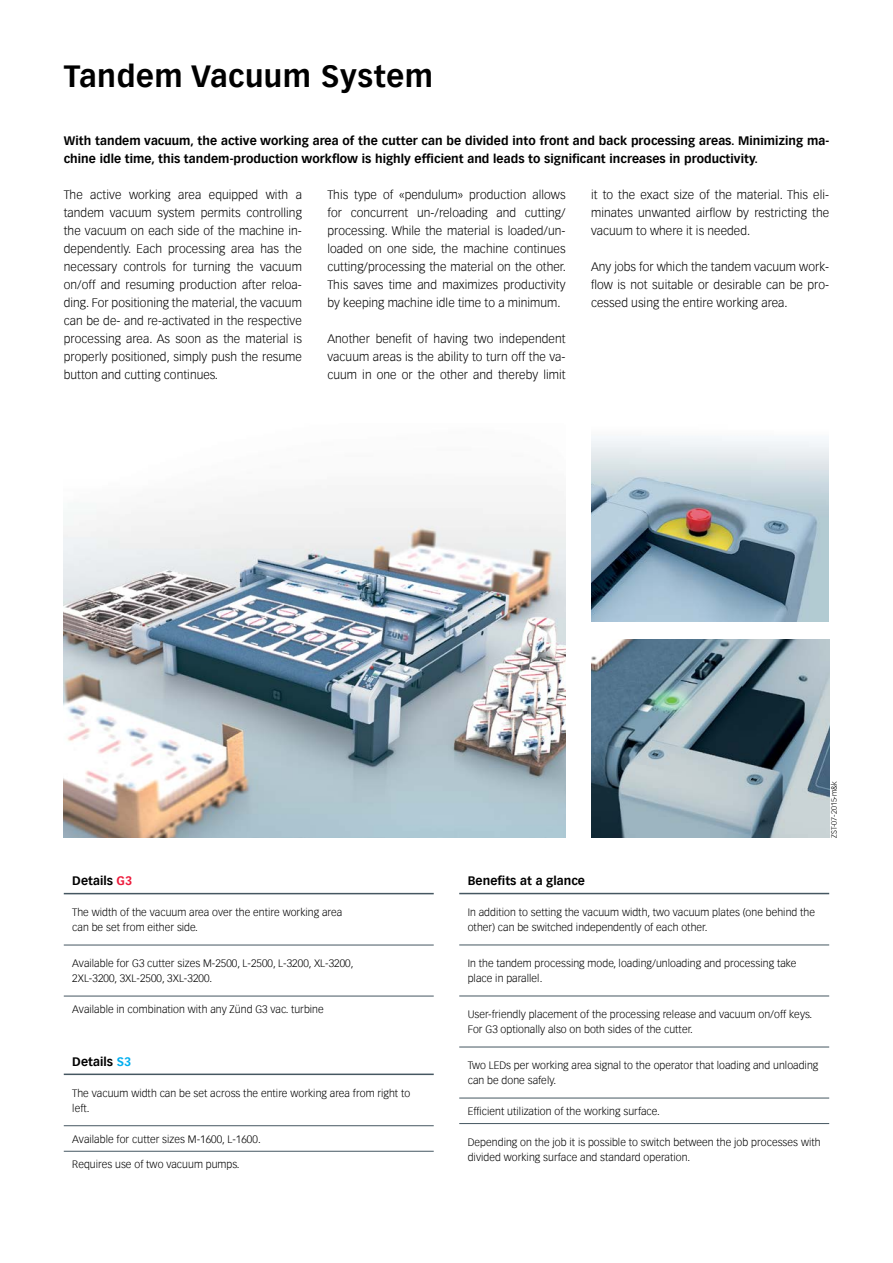
<style>
.page{position:relative;width:893px;height:1263px;background:#fff}
.page>*{position:absolute;margin:0;border:0;box-sizing:border-box;transform-origin:0 0}
.t1{font:700 30px "Vectora Com";letter-spacing:.02em;color:#000}
.t2{font:300 12px/18px "Vectora Com";letter-spacing:.005em;color:#000;text-align:justify}
.t3{font:700 12px/18px "Vectora Com";letter-spacing:.005em;color:#000}
.t4{font:300 10.5px/15px "Vectora Com";letter-spacing:.005em;color:#000}
.t5{font:300 7.5px "Vectora Com";letter-spacing:.005em;color:#000}
.s1{color:#ed1a3b}
.s2{color:#00aeef}
</style>
<div class="page">
<img style="left:64px;top:494px;width:502px;height:344px">
<img style="left:591px;top:640px;width:238px;height:198px">
<img style="left:591px;top:436px;width:238px;height:186px">
<hr style="left:459px;top:893px;width:370px;height:1px;background:#455761">
<hr style="left:459px;top:944px;width:370px;height:1px;background:#455761">
<hr style="left:459px;top:995px;width:370px;height:1px;background:#455761">
<hr style="left:459px;top:1047px;width:370px;height:1px;background:#455761">
<hr style="left:459px;top:1098px;width:370px;height:1px;background:#455761">
<hr style="left:459px;top:1123px;width:370px;height:1px;background:#455761">
<hr style="left:64px;top:1073px;width:370px;height:2px;background:#455761">
<hr style="left:64px;top:1125px;width:370px;height:1px;background:#455761">
<hr style="left:64px;top:1151px;width:370px;height:1px;background:#455761">
<hr style="left:64px;top:893px;width:370px;height:1px;background:#455761">
<hr style="left:64px;top:945px;width:370px;height:1px;background:#455761">
<hr style="left:64px;top:996px;width:370px;height:1px;background:#455761">
<h1 class="t1" style="left:64px;top:58px;width:371px">Tandem Vacuum System</h1>
<p class="t3" style="left:64px;top:132px;width:767px">With tandem vacuum, the active working area of the cutter can be divided into front and back processing areas. Minimizing ma&shy;chine idle time, this tandem-production workflow is highly efficient and leads to significant increases in productivity.</p>
<p class="t2" style="left:64px;top:186px;width:240px">The active working area equipped with a tandem vacuum system permits controlling the vacuum on each side of the machine in&shy;dependently. Each processing area has the necessary controls for turning the vacuum on/off and resuming production after reloa&shy;ding. For positioning the material, the vacuum can be de- and re-activated in the respective processing area. As soon as the material is properly positioned, simply push the resume button and cutting continues.</p>
<p class="t2" style="left:327px;top:186px;width:240px">This type of «pendulum» production allows for concurrent un-/reloading and cutting/ processing. While the material is loaded/un&shy;loaded on one side, the machine continues cutting/processing the material on the other.<br>This saves time and maximizes productivity by keeping machine idle time to a minimum.</p>
<p class="t2" style="left:591px;top:186px;width:240px">it to the exact size of the material. This eli&shy;minates unwanted airflow by restricting the vacuum to where it is needed.</p>
<p class="t2" style="left:591px;top:258px;width:240px">Any jobs for which the tandem vacuum work&shy;flow is not suitable or desirable can be pro&shy;cessed using the entire working area.</p>
<p class="t2" style="left:327px;top:330px;width:240px">Another benefit of having two independent vacuum areas is the ability to turn off the va&shy;cuum in one or the other and thereby limit</p>
<p class="t3" style="left:72px;top:872px;width:61px">Details <span class="s1">G3</span></p>
<p class="t4" style="left:72px;top:905px;width:271px">The width of the vacuum area over the entire working area can be set from either side.</p>
<p class="t4" style="left:72px;top:956px;width:283px">Available for G3 cutter sizes M-2500, L-2500, L-3200, XL-3200,<br>2XL-3200, 3XL-2500, 3XL-3200.</p>
<p class="t4" style="left:72px;top:1002px;width:253px">Available in combination with any Zünd G3 vac. turbine</p>
<p class="t3" style="left:72px;top:1052px;width:60px">Details <span class="s2">S3</span></p>
<p class="t4" style="left:72px;top:1085px;width:340px">The vacuum width can be set across the entire working area from right to left.</p>
<p class="t4" style="left:72px;top:1131px;width:190px">Available for cutter sizes M-1600, L-1600.</p>
<p class="t4" style="left:72px;top:1157px;width:169px">Requires use of two vacuum pumps.</p>
<p class="t5" style="left:830px;top:838px;width:58px;rotate:-90deg">ZST-07-2015-m&amp;k</p>
<p class="t3" style="left:468px;top:872px;width:119px">Benefits at a glance</p>
<p class="t4" style="left:468px;top:905px;width:349px">In addition to setting the vacuum width, two vacuum plates (one behind the other) can be switched independently of each other.</p>
<p class="t4" style="left:468px;top:956px;width:330px">In the tandem processing mode, loading/unloading and processing take place in parallel.</p>
<p class="t4" style="left:468px;top:1007px;width:346px">User-friendly placement of the processing release and vacuum on/off keys.<br>For G3 optionally also on both sides of the cutter.</p>
<p class="t4" style="left:468px;top:1058px;width:352px">Two LEDs per working area signal to the operator that loading and unloading can be done safely.</p>
<p class="t4" style="left:468px;top:1104px;width:194px">Efficient utilization of the working surface.</p>
<p class="t4" style="left:468px;top:1134px;width:354px">Depending on the job it is possible to switch between the job processes with divided working surface and standard operation.</p>
</div>
